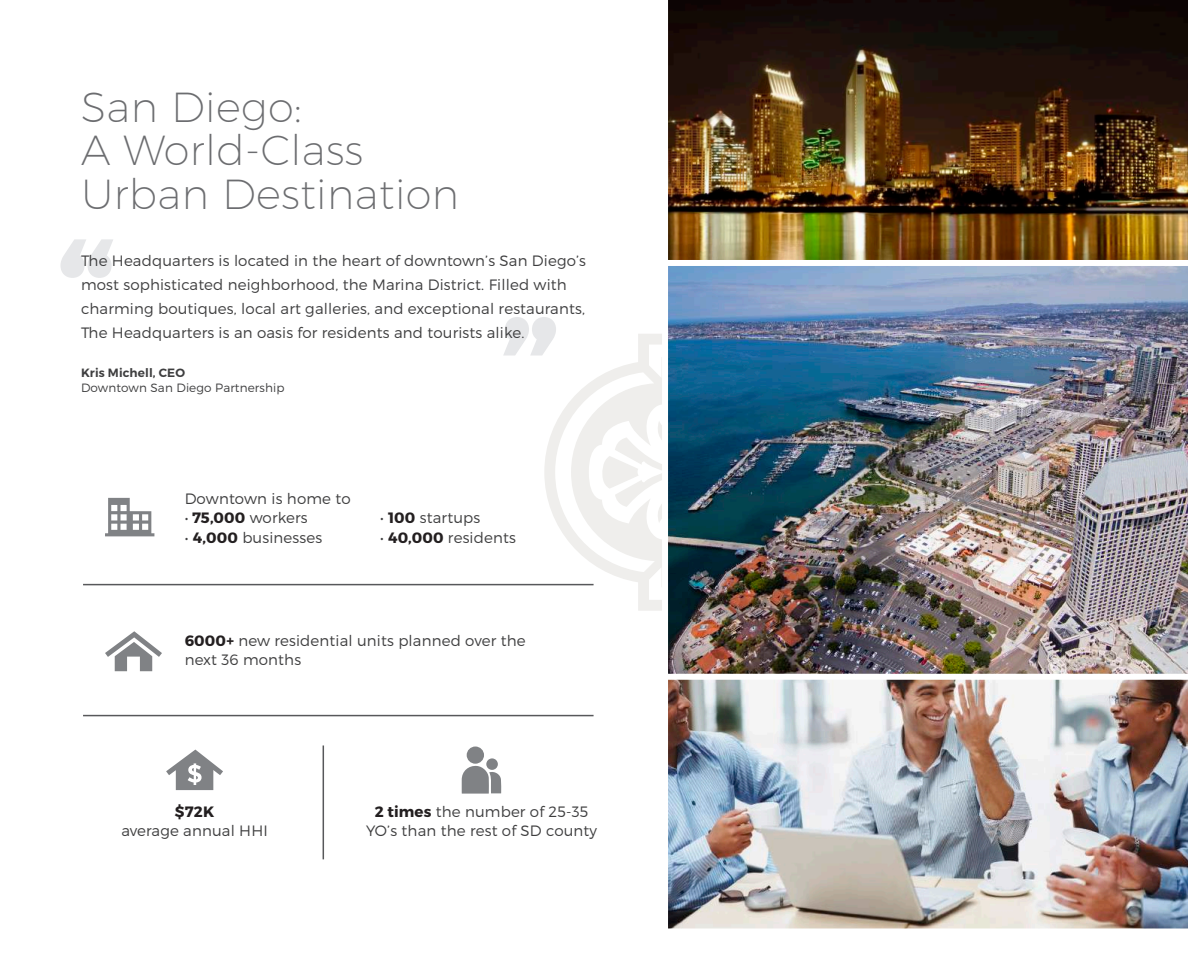
<style>
.page{position:relative;width:1188px;height:972px;background:#fff}
.page>*{position:absolute;margin:0;border:0;box-sizing:border-box;transform-origin:0 0}
.t1{font:200 42px/43.5px "Montserrat";letter-spacing:.01em;color:#6c6d70}
.t2{font:300 15px/24px "Montserrat";letter-spacing:.01em;color:#3e3e3f}
.t3{font:700 15px "Montserrat";color:#231f20}
.t4{font:300 12px "Montserrat";letter-spacing:.01em;color:#3e3e3f}
.t5{font:600 12px "Montserrat";letter-spacing:.01em;color:#3e3e3f}
.s1{font-weight:700;color:#231f20}
</style>
<div class="page">
<svg style="left:544px;top:334px;width:118px;height:277px"></svg>
<svg style="left:60px;top:239px;width:53px;height:39px"></svg>
<svg style="left:503px;top:317px;width:53px;height:39px"></svg>
<img style="left:668px;top:680px;width:520px;height:249px">
<img style="left:668px;top:266px;width:520px;height:414px">
<img style="left:668px;top:0;width:520px;height:260px">
<hr style="left:83px;top:584px;width:511px;height:1px;background:#57585a">
<hr style="left:83px;top:715px;width:511px;height:1px;background:#57585a">
<hr style="left:323px;top:745px;width:1px;height:114px;background:#57585a">
<svg style="left:105px;top:631px;width:57px;height:40px"></svg>
<svg style="left:166px;top:750px;width:57px;height:40px"></svg>
<svg style="left:105px;top:498px;width:49px;height:38px"></svg>
<svg style="left:462px;top:765px;width:39px;height:29px"></svg>
<div style="left:467px;top:747px;width:17px;height:17px;background:#808285;border-radius:50%"></div>
<div style="left:486px;top:758px;width:12px;height:12px;background:#808285;border-radius:50%"></div>
<h1 class="t1" style="left:81px;top:84px;width:380px">San Diego:<br>A World-Class<br>Urban Destination</h1>
<p class="t2" style="left:81px;top:248px;width:507px">The Headquarters is located in the heart of downtown’s San Diego’s most sophisticated neighborhood, the Marina District. Filled with charming boutiques, local art galleries, and exceptional restaurants, The Headquarters is an oasis for residents and tourists alike.</p>
<p class="t5" style="left:81px;top:365px;width:106px">Kris Michell, CEO</p>
<p class="t4" style="left:81px;top:380px;width:205px">Downtown San Diego Partnership</p>
<p class="t2" style="left:185px;top:486px;width:167px">Downtown is home to</p>
<p class="t2" style="left:185px;top:506px;width:124px">• <span class="s1">75,000</span> workers</p>
<p class="t2" style="left:185px;top:525px;width:139px">• <span class="s1">4,000</span> businesses</p>
<p class="t2" style="left:380px;top:506px;width:102px">• <span class="s1">100</span> startups</p>
<p class="t2" style="left:380px;top:525px;width:137px">• <span class="s1">40,000</span> residents</p>
<p class="t2" style="left:185px;top:630px;width:343px;line-height:19.5px"><span class="s1">6000+</span> new residential units planned over the next 36 months</p>
<p class="t3" style="left:175px;top:802px;width:41px">$72K</p>
<p class="t2" style="left:121px;top:818px;width:148px">average annual HHI</p>
<p class="t2" style="left:366px;top:801px;width:233px;line-height:19.5px;text-align:center"><span class="s1">2 times</span> the number of 25-35<br>YO’s than the rest of SD county</p>
</div>
